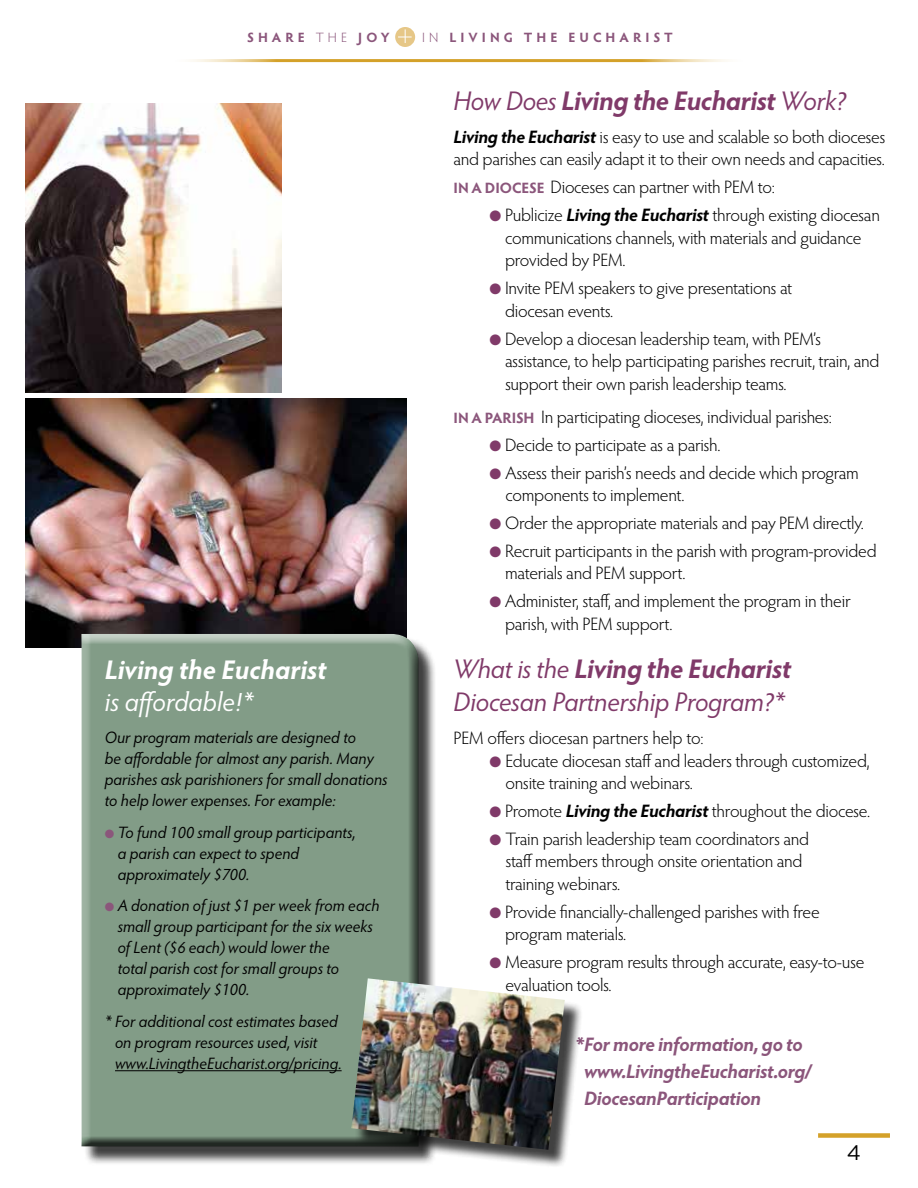
<style>
.page{position:relative;width:918px;height:1188px;background:#fff}
.page>*{position:absolute;margin:0;border:0;box-sizing:border-box;transform-origin:0 0}
.t1{font:italic 27px/32.4px "Hypatia Sans Pro";letter-spacing:-.01em;color:#803a69}
.t2{font:italic 700 27px "Hypatia Sans Pro";letter-spacing:-.015em;color:#803a69}
.t3{font:italic 700 27px "Hypatia Sans Pro";color:#fff}
.t4{font:italic 27px "Hypatia Sans Pro";color:#fff}
.t5{font:21px "Gotham HTF";color:#000}
.t6{font:italic 700 19.5px/27px "Hypatia Sans Pro";letter-spacing:-.015em;color:#8b567b}
.t7{font:300 18px/22.5px "Hypatia Sans Pro";letter-spacing:-.015em;color:#000}
.t8{font:italic 16.5px/21px "Hypatia Sans Pro";color:#000}
.t9{font:700 13.5px "Hypatia Sans Pro";letter-spacing:.3em;color:#8b567b}
.s1{font-weight:300}
.s2{color:#8b567b}
.s3{font-weight:400}
.s4{font-weight:700;font-style:italic}
.s5{font-weight:700;font-size:15px;color:#8b567b}
.s6{color:#803a69}
.s7{font-weight:700}
</style>
<div class="page">
<img style="left:25px;top:399px;width:382px;height:249px">
<div style="left:83px;top:636px;width:354px;height:529px;background:#000;opacity:.75"></div>
<div style="left:71px;top:632px;width:348px;height:515px;background:#fff;opacity:.75"></div>
<div style="left:75px;top:641px;width:344px;height:506px;background:#000;opacity:.75"></div>
<hr style="left:115px;top:1070px;width:227px;height:1px;background:#000">
<img style="left:26px;top:103px;width:255px;height:290px">
<div style="left:395px;top:27px;width:20px;height:20px;background:#e6c787;border-radius:50%"></div>
<svg style="left:398px;top:29px;width:14px;height:14px"></svg>
<div style="left:354px;top:981px;width:229px;height:187px;background:#000;opacity:.75"></div>
<img style="left:351px;top:978px;width:214px;height:172px">
<div style="left:818px;top:1133px;width:72px;height:5px;background:#d4a129"></div>
<hr style="left:168px;top:59px;width:582px;height:3px;background:#d4a129">
<p class="t9" style="left:247px;top:28px;width:144px">SHARE <span class="s1">THE</span> JOY</p>
<p class="t9" style="left:422px;top:28px;width:252px"><span class="s1">IN</span> LIVING THE EUCHARIST</p>
<h1 class="t3" style="left:105px;top:650px;width:223px">Living the Eucharist</h1>
<h1 class="t4" style="left:105px;top:684px;width:150px">is affordable!*</h1>
<p class="t8" style="left:105px;top:726px;width:284px">Our program materials are designed to<br>be affordable for almost any parish. Many parishes ask parishioners for small donations to help lower expenses. For example:</p>
<p class="t8" style="left:118px;top:821px;width:240px;text-indent:-13px"><span class="s2">●</span> To fund 100 small group participants, a parish can expect to spend approximately $700.</p>
<p class="t8" style="left:118px;top:895px;width:263px;text-indent:-13px"><span class="s2">●</span> A donation of just $1 per week from each small group participant for the six weeks of Lent ($6 each) would lower the<br>total parish cost for small groups to approximately $100.</p>
<p class="t8" style="left:115px;top:1011px;width:228px;text-indent:-10px">* For additional cost estimates based on program resources used, visit www.LivingtheEucharist.org/pricing.</p>
<h1 class="t2" style="left:453px;top:81px;width:394px"><span class="s3">How Does</span> Living the Eucharist <span class="s3">Work?</span></h1>
<p class="t7" style="left:453px;top:125px;width:434px"><span class="s4">Living the Eucharist</span> is easy to use and scalable so both dioceses and parishes can easily adapt it to their own needs and capacities.</p>
<p class="t7" style="left:454px;top:176px;width:323px"><span class="s5">IN A DIOCESE</span> Dioceses can partner with PEM to:</p>
<p class="t7" style="left:505px;top:204px;width:376px;text-indent:-16px"><span class="s6">●</span> Publicize <span class="s4">Living the Eucharist</span> through existing diocesan communications channels, with materials and guidance provided by PEM.</p>
<p class="t7" style="left:505px;top:276px;width:289px;text-indent:-16px"><span class="s6">●</span> Invite PEM speakers to give presentations at diocesan events.</p>
<p class="t7" style="left:505px;top:327px;width:376px;text-indent:-16px"><span class="s6">●</span> Develop a diocesan leadership team, with PEM’s assistance, to help participating parishes recruit, train, and support their own parish leadership teams.</p>
<p class="t7" style="left:454px;top:405px;width:380px"><span class="s5">IN A PARISH</span> In participating dioceses, individual parishes:</p>
<p class="t7" style="left:489px;top:433px;width:233px"><span class="s6">●</span> Decide to participate as a parish.</p>
<p class="t7" style="left:505px;top:461px;width:355px;text-indent:-16px"><span class="s6">●</span> Assess their parish’s needs and decide which program components to implement.</p>
<p class="t7" style="left:489px;top:511px;width:376px"><span class="s6">●</span> Order the appropriate materials and pay PEM directly.</p>
<p class="t7" style="left:505px;top:539px;width:373px;text-indent:-16px"><span class="s6">●</span> Recruit participants in the parish with program-provided materials and PEM support.</p>
<p class="t7" style="left:505px;top:590px;width:347px;text-indent:-16px"><span class="s6">●</span> Administer, staff, and implement the program in their parish, with PEM support.</p>
<h1 class="t1" style="left:453px;top:652px;width:339px">What is the <span class="s7">Living the Eucharist<br></span>Diocesan Partnership Program?*</h1>
<p class="t7" style="left:453px;top:726px;width:252px">PEM offers diocesan partners help to:</p>
<p class="t7" style="left:505px;top:749px;width:366px;text-indent:-16px"><span class="s6">●</span> Educate diocesan staff and leaders through customized, onsite training and webinars.</p>
<p class="t7" style="left:489px;top:799px;width:382px"><span class="s6">●</span> Promote <span class="s4">Living the Eucharist</span> throughout the diocese.</p>
<p class="t7" style="left:505px;top:827px;width:305px;text-indent:-16px"><span class="s6">●</span> Train parish leadership team coordinators and staff members through onsite orientation and training webinars.</p>
<p class="t7" style="left:505px;top:900px;width:316px;text-indent:-16px"><span class="s6">●</span> Provide financially-challenged parishes with free program materials.</p>
<p class="t7" style="left:505px;top:951px;width:361px;text-indent:-16px"><span class="s6">●</span> Measure program results through accurate, easy-to-use evaluation tools.</p>
<p class="t6" style="left:584px;top:1030px;width:229px;text-indent:-9px">*For more information, go to www.LivingtheEucharist.org/<br>DiocesanParticipation</p>
<p class="t5" style="left:847px;top:1141px;width:16px">4</p>
</div>
